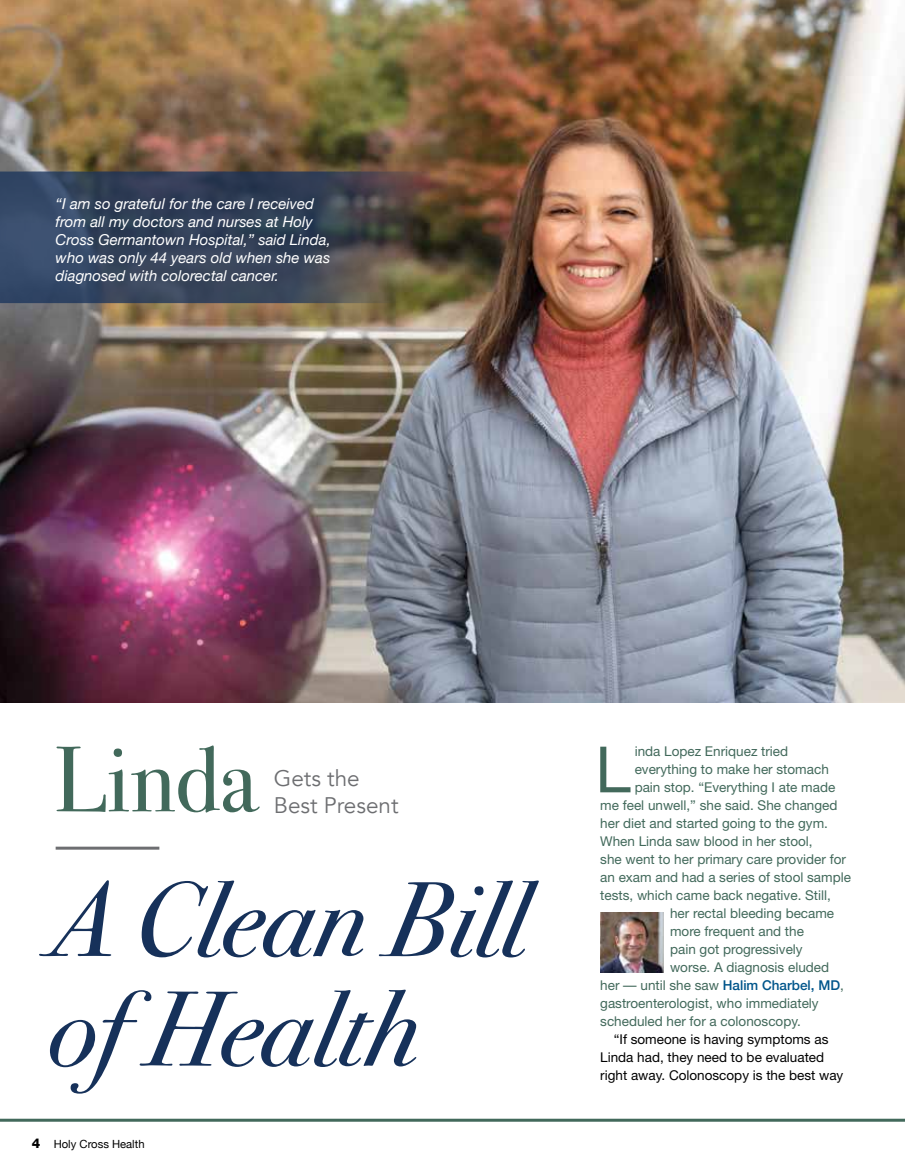
<style>
.page{position:relative;width:905px;height:1175px;background:#fff}
.page>*{position:absolute;margin:0;border:0;box-sizing:border-box;transform-origin:0 0}
.t1{font:italic 106.5px/109.5px "Bodoni Svty Two ITCTT";color:#16315a}
.t2{font:93px "Bodoni Svty Two ITCTT";color:#42695b}
.t3{font:63.9px "Helvetica Neue";color:#42695b}
.t4{font:22.5px/27px "Avenir";color:#6d6e71}
.t5{font:italic 15px/18px "Helvetica Neue";color:#fff}
.t6{font:13.5px "Helvetica Neue";color:#42695b}
.t7{font:13.5px/18px "Helvetica Neue";color:#000}
.t8{font:11.25px "Helvetica Neue";color:#000}
.s1{font-weight:800;font-size:13.5px}
.s2{font-weight:500;color:#00558b}
</style>
<div class="page">
<hr style="left:0;top:1118px;width:904px;height:3px;background:#42695b">
<img style="left:0;top:0;width:904px;height:702px">
<svg style="left:0;top:171px;width:529px;height:132px;background:#42454e"></svg>
<img style="left:600px;top:912px;width:63px;height:60px">
<hr style="left:56px;top:846px;width:103px;height:3px;background:#6d6e71">
<p class="t5" style="left:56px;top:195px;width:277px">“I am so grateful for the care I received from all my doctors and nurses at Holy Cross Germantown Hospital,” said Linda, who was only 44 years old when she was diagnosed with colorectal cancer.</p>
<h2 class="t2" style="left:54px;top:703px;width:204px">Linda</h2>
<h3 class="t4" style="left:274px;top:765px;width:126px">Gets the<br>Best Present</h3>
<h1 class="t1" style="left:48px;top:858px;width:479px">A Clean Bill of Health</h1>
<p class="t8" style="left:32px;top:1136px;width:114px"><span class="s1">4</span> Holy Cross Health</p>
<h3 class="t3" style="left:595px;top:731px;width:37px">L</h3>
<p class="t6" style="left:634px;top:743px;width:155px">inda Lopez Enriquez tried</p>
<p class="t6" style="left:634px;top:761px;width:196px">everything to make her stomach</p>
<p class="t6" style="left:634px;top:779px;width:202px">pain stop. “Everything I ate made</p>
<p class="t6" style="left:600px;top:797px;width:239px">me feel unwell,” she said. She changed</p>
<p class="t6" style="left:600px;top:815px;width:229px">her diet and started going to the gym.</p>
<p class="t6" style="left:600px;top:833px;width:214px">When Linda saw blood in her stool,</p>
<p class="t6" style="left:600px;top:851px;width:247px">she went to her primary care provider for</p>
<p class="t6" style="left:600px;top:869px;width:252px">an exam and had a series of stool sample</p>
<p class="t6" style="left:600px;top:887px;width:232px">tests, which came back negative. Still,</p>
<p class="t6" style="left:670px;top:905px;width:166px">her rectal bleeding became</p>
<p class="t6" style="left:670px;top:923px;width:135px">more frequent and the</p>
<p class="t6" style="left:670px;top:941px;width:134px">pain got progressively</p>
<p class="t6" style="left:670px;top:959px;width:161px">worse. A diagnosis eluded</p>
<p class="t6" style="left:600px;top:977px;width:245px">her — until she saw <span class="s2">Halim Charbel, MD</span>,</p>
<p class="t6" style="left:600px;top:995px;width:220px">gastroenterologist, who immediately</p>
<p class="t6" style="left:600px;top:1013px;width:202px">scheduled her for a colonoscopy.</p>
<p class="t7" style="left:600px;top:1030px;width:244px;text-indent:14px">“If someone is having symptoms as<br>Linda had, they need to be evaluated right away. Colonoscopy is the best way</p>
</div>
